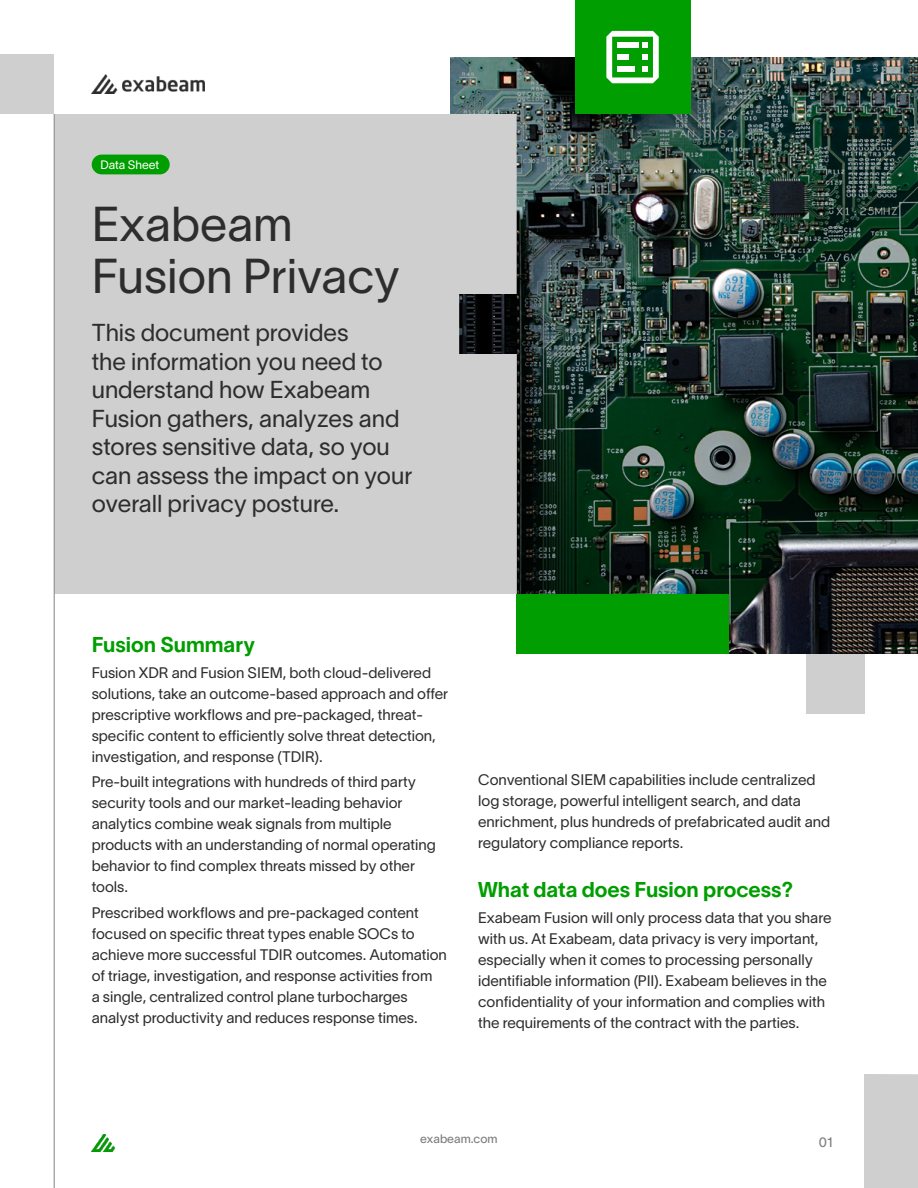
<style>
.page{position:relative;width:918px;height:1188px;background:#fff}
.page>*{position:absolute;margin:0;border:0;box-sizing:border-box;transform-origin:0 0}
.t1{font:48px/52.5px "Lausanne 300";color:#2d2d2d}
.t2{font:24px/28.5px "Lausanne 300";color:#2d2d2d}
.t3{font:21px "Lausanne 700";color:#009e00}
.t4{font:15px/21px "Lausanne 300";color:#2d2d2d}
.t5{font:13.5px "Lausanne 400";color:#818181}
.t6{font:12px "Lausanne 400";color:#818181}
.t7{font:12px "Lausanne 300";color:#fff}
</style>
<div class="page">
<img style="left:92px;top:1134px;width:23px;height:17px">
<div style="left:864px;top:1074px;width:54px;height:114px;background:#cfcfcf"></div>
<img style="left:451px;top:57px;width:467px;height:597px">
<div style="left:439px;top:594px;width:78px;height:120px;background:#fff"></div>
<div style="left:55px;top:114px;width:462px;height:480px;background:#cfcfcf"></div>
<img style="left:92px;top:74px;width:112px;height:20px">
<hr style="left:54px;top:114px;width:1px;height:1074px;background:#818181">
<div style="left:0;top:54px;width:54px;height:60px;background:#cfcfcf"></div>
<div style="left:92px;top:155px;width:78px;height:19px;background:#009e00;border-radius:10px"></div>
<div style="left:517px;top:594px;width:212px;height:60px;background:#009e00"></div>
<div style="left:575px;top:0;width:115px;height:114px;background:#009e00"></div>
<svg style="left:606px;top:31px;width:53px;height:52px"></svg>
<div style="left:617px;top:42px;width:22px;height:6px;background:#fff"></div>
<div style="left:806px;top:654px;width:58px;height:60px;background:#cfcfcf"></div>
<p class="t7" style="left:100px;top:157px;width:60px">Data Sheet</p>
<h1 class="t1" style="left:92px;top:196px;width:310px">Exabeam<br>Fusion Privacy</h1>
<h2 class="t2" style="left:92px;top:318px;width:322px">This document provides<br>the information you need to understand how Exabeam<br>Fusion gathers, analyzes and stores sensitive data, so you can assess the impact on your overall privacy posture.</h2>
<h3 class="t3" style="left:92px;top:632px;width:165px">Fusion Summary</h3>
<p class="t4" style="left:92px;top:662px;width:358px">Fusion XDR and Fusion SIEM, both cloud-delivered solutions, take an outcome-based approach and offer prescriptive workflows and pre-packaged, threat&shy;specific content to efficiently solve threat detection, investigation, and response (TDIR).</p>
<p class="t4" style="left:92px;top:771px;width:346px">Pre-built integrations with hundreds of third party security tools and our market-leading behavior analytics combine weak signals from multiple products with an understanding of normal operating behavior to find complex threats missed by other tools.</p>
<p class="t4" style="left:92px;top:902px;width:357px">Prescribed workflows and pre-packaged content focused on specific threat types enable SOCs to achieve more successful TDIR outcomes. Automation of triage, investigation, and response activities from<br>a single, centralized control plane turbocharges analyst productivity and reduces response times.</p>
<p class="t4" style="left:478px;top:768px;width:354px">Conventional SIEM capabilities include centralized log storage, powerful intelligent search, and data enrichment, plus hundreds of prefabricated audit and regulatory compliance reports.</p>
<h3 class="t3" style="left:478px;top:877px;width:317px">What data does Fusion process?</h3>
<p class="t4" style="left:478px;top:906px;width:355px">Exabeam Fusion will only process data that you share with us. At Exabeam, data privacy is very important, especially when it comes to processing personally identifiable information (PII). Exabeam believes in the confidentiality of your information and complies with the requirements of the contract with the parties.</p>
<p class="t6" style="left:420px;top:1131px;width:79px">exabeam.com</p>
<p class="t5" style="left:819px;top:1134px;width:15px">01</p>
</div>
